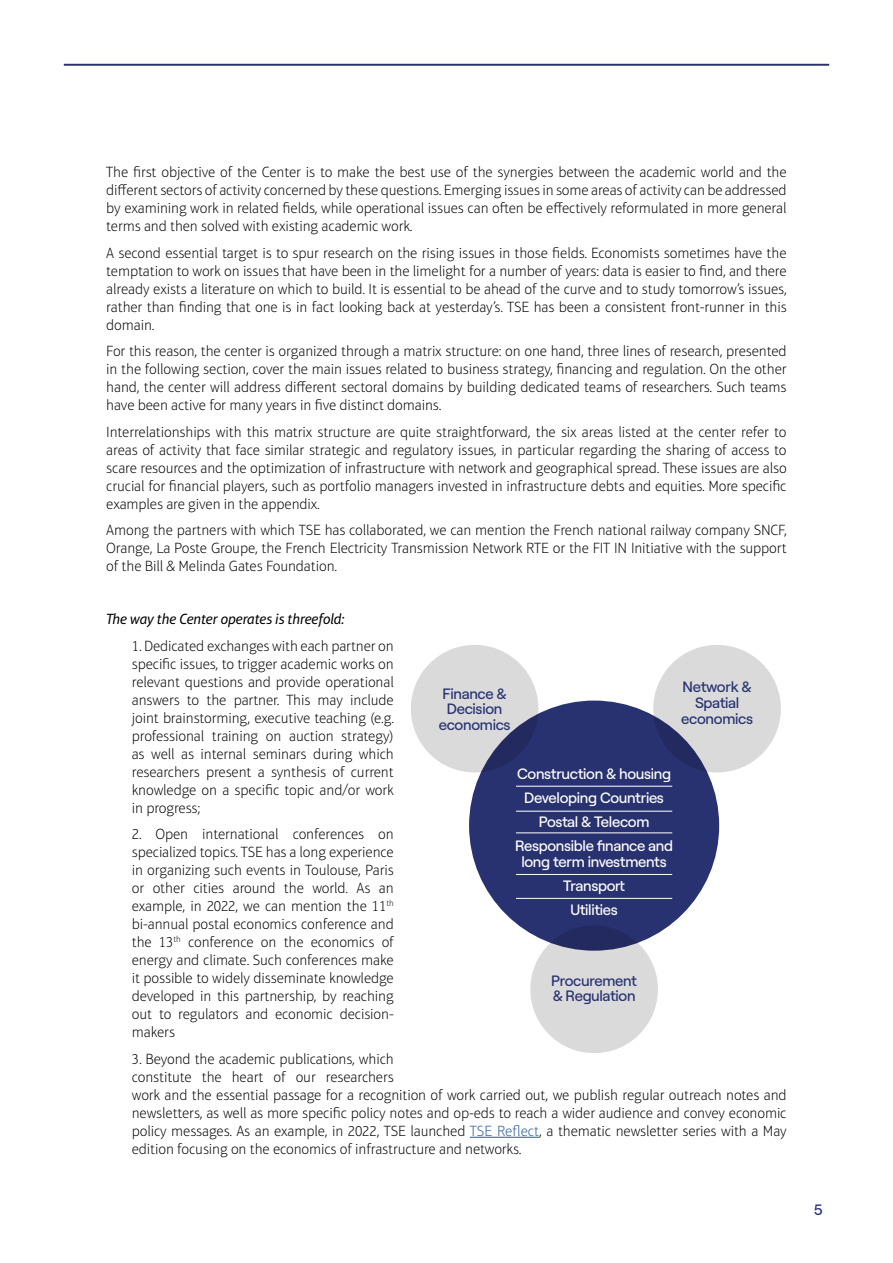
<style>
.page{position:relative;width:893px;height:1263px;background:#fff}
.page>*{position:absolute;margin:0;border:0;box-sizing:border-box;transform-origin:0 0}
.t1{font:100 15px/18px "Aptifer Sans LT Pro";letter-spacing:-.01em;color:#000;text-align:justify}
.t2{font:500 15px/24px "Roobert";letter-spacing:-.02em;color:#fff;text-align:center}
.t3{font:500 15px/15.8px "Roobert";letter-spacing:-.02em;color:#283270;text-align:center}
.t4{font:italic 15px "Aptifer Sans LT Pro";letter-spacing:-.01em;color:#000}
.s1{color:#275b9b}
</style>
<div class="page">
<hr style="left:64px;top:64px;width:765px;height:2px;background:#283270">
<hr style="left:470px;top:1137px;width:69px;height:1px;background:#275b9b">
<div style="left:469px;top:700px;width:250px;height:251px;background:#283270;border-radius:50%"></div>
<div style="left:530px;top:925px;width:128px;height:128px;background:#dadada;border-radius:50%"></div>
<div style="left:653px;top:645px;width:128px;height:127px;background:#dadada;border-radius:50%"></div>
<div style="left:411px;top:645px;width:127px;height:127px;background:#dadada;border-radius:50%"></div>
<hr style="left:516px;top:786px;width:156px;height:1px;background:#fff">
<hr style="left:516px;top:811px;width:156px;height:1px;background:#fff">
<hr style="left:516px;top:832px;width:156px;height:1px;background:#fff">
<hr style="left:516px;top:874px;width:156px;height:1px;background:#fff">
<hr style="left:516px;top:898px;width:156px;height:1px;background:#fff">
<p class="t1" style="left:106px;top:163px;width:682px">The first objective of the Center is to make the best use of the synergies between the academic world and the different sectors of activity concerned by these questions. Emerging issues in some areas of activity can be addressed by examining work in related fields, while operational issues can often be effectively reformulated in more general terms and then solved with existing academic work.</p>
<p class="t1" style="left:106px;top:244px;width:682px">A second essential target is to spur research on the rising issues in those fields. Economists sometimes have the temptation to work on issues that have been in the limelight for a number of years: data is easier to find, and there already exists a literature on which to build. It is essential to be ahead of the curve and to study tomorrow’s issues, rather than finding that one is in fact looking back at yesterday’s. TSE has been a consistent front-runner in this domain.</p>
<p class="t1" style="left:106px;top:342px;width:682px">For this reason, the center is organized through a matrix structure: on one hand, three lines of research, presented in the following section, cover the main issues related to business strategy, financing and regulation. On the other hand, the center will address different sectoral domains by building dedicated teams of researchers. Such teams have been active for many years in five distinct domains.</p>
<p class="t1" style="left:106px;top:423px;width:682px">Interrelationships with this matrix structure are quite straightforward, the six areas listed at the center refer to areas of activity that face similar strategic and regulatory issues, in particular regarding the sharing of access to scare resources and the optimization of infrastructure with network and geographical spread. These issues are also crucial for financial players, such as portfolio managers invested in infrastructure debts and equities. More specific examples are given in the appendix.</p>
<p class="t1" style="left:106px;top:521px;width:682px">Among the partners with which TSE has collaborated, we can mention the French national railway company SNCF, Orange, La Poste Groupe, the French Electricity Transmission Network RTE or the FIT IN Initiative with the support of the Bill &amp; Melinda Gates Foundation.</p>
<p class="t4" style="left:106px;top:610px;width:240px">The way the Center operates is threefold:</p>
<p class="t1" style="left:132px;top:637px;width:264px">1. Dedicated exchanges with each partner on specific issues, to trigger academic works on relevant questions and provide operational answers to the partner. This may include joint brainstorming, executive teaching (e.g. professional training on auction strategy) as well as internal seminars during which researchers present a synthesis of current knowledge on a specific topic and/or work in progress;</p>
<p class="t1" style="left:132px;top:825px;width:264px">2. Open international conferences on specialized topics. TSE has a long experience in organizing such events in Toulouse, Paris or other cities around the world. As an example, in 2022, we can mention the 11<sup>th </sup>bi-annual postal economics conference and the 13<sup>th</sup> conference on the economics of energy and climate. Such conferences make it possible to widely disseminate knowledge developed in this partnership, by reaching out to regulators and economic decision&shy;makers</p>
<p class="t1" style="left:132px;top:1050px;width:656px;text-align:left">3. Beyond the academic publications, which<br>constitute the heart of our researchers<br>work and the essential passage for a recognition of work carried out, we publish regular outreach notes and newsletters, as well as more specific policy notes and op-eds to reach a wider audience and convey economic policy messages. As an example, in 2022, TSE launched <span class="s1">TSE Reflect</span>, a thematic newsletter series with a May edition focusing on the economics of infrastructure and networks.</p>
<p class="t3" style="left:439px;top:684px;width:73px">Finance &amp;<br>Decision economics</p>
<p class="t3" style="left:681px;top:678px;width:73px">Network &amp;<br>Spatial economics</p>
<p class="t2" style="left:515px;top:761px;width:159px">Construction &amp; housing<br>Developing Countries<br>Postal &amp; Telecom<br>Responsible finance and</p>
<p class="t2" style="left:521px;top:849px;width:147px">long term investments<br>Transport<br>Utilities</p>
<p class="t3" style="left:551px;top:971px;width:87px;text-align:left">Procurement &amp; Regulation</p>
<p class="t3" style="left:814px;top:1201px;width:11px">5</p>
</div>
